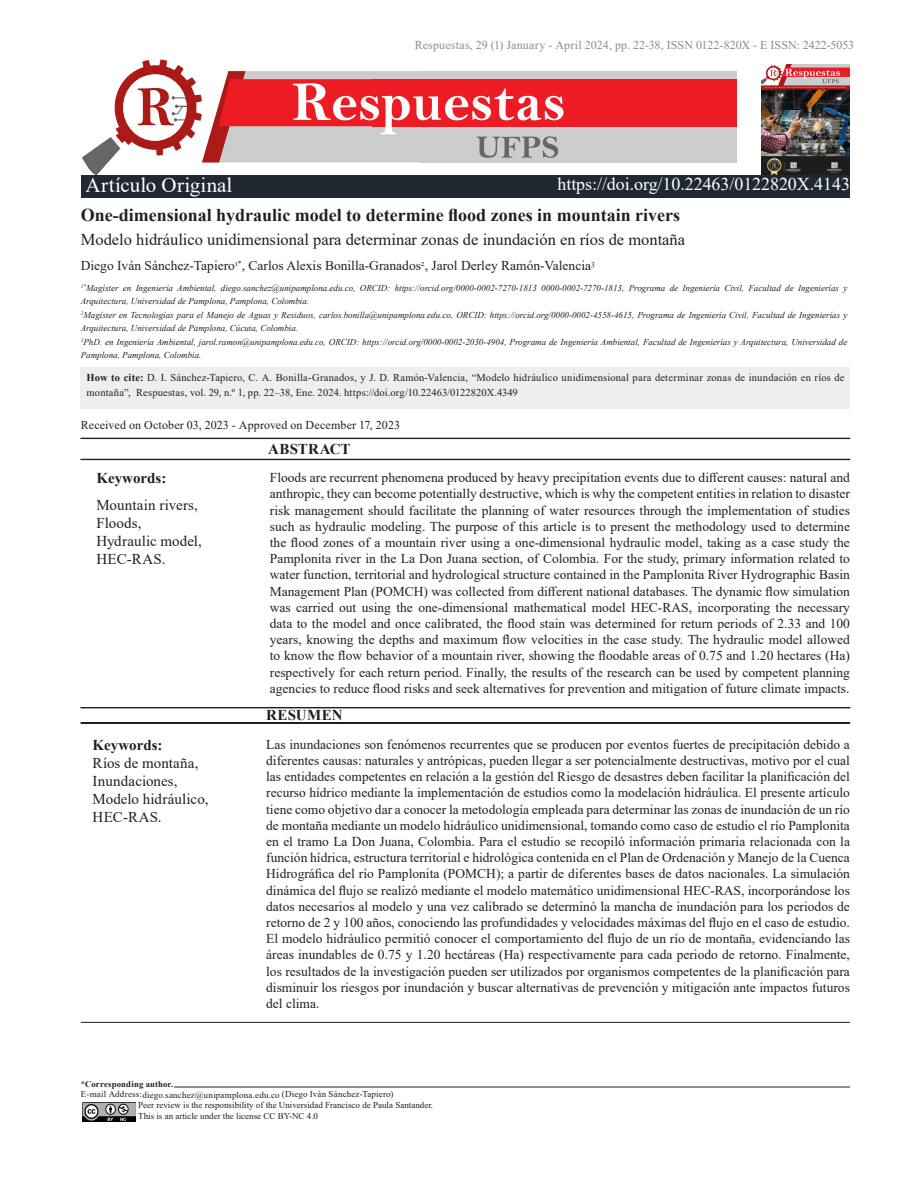
<style>
.page{position:relative;width:918px;height:1188px;background:#fff}
.page>*{position:absolute;margin:0;border:0;box-sizing:border-box;transform-origin:0 0}
.t1{font:21px "Times New Roman";letter-spacing:.01em;color:#fff}
.Título_1{font:700 18px "Times New Roman";color:#231f20}
.Título_1-2{font:18px "Times New Roman";letter-spacing:-.005em;color:#fff}
.Título_1-3{font:16.5px "Times New Roman";color:#231f20}
.t2{font:15px/18px "Times New Roman";letter-spacing:.005em;color:#231f20}
.Título_1-4{font:700 15px "Times New Roman";color:#231f20}
.Resumen{font:13.5px/16.2px "Times New Roman";color:#231f20;text-align:justify}
.Título_1-5{font:13.5px "Times New Roman";color:#231f20}
.t3{font:12px "Times New Roman";letter-spacing:.005em;color:#8a8c8f}
.t4{font:12px "Times New Roman";letter-spacing:.01em;color:#231f20}
.t5{font:10.5px/15px "Times New Roman";letter-spacing:.015em;color:#231f20}
.Título_1-6{font:italic 9px/13.5px "Times New Roman";color:#231f20}
.t6{font:9px/10.9px "Times New Roman";color:#231f20}
.t7{font:700 8.7px "Times New Roman";letter-spacing:.02em;color:#231f20}
.s1{color:#868a8b}
.s2{font-weight:700}
</style>
<div class="page">
<hr style="left:174px;top:1087px;width:676px;height:1px;background:#231f20">
<img style="left:82px;top:1102px;width:54px;height:20px">
<div style="left:420px;top:71px;width:317px;height:91px;background:#ccc"></div>
<div style="left:372px;top:79px;width:365px;height:47px;background:#ed1c24"></div>
<svg style="left:82px;top:60px;width:482px;height:115px"></svg>
<img style="left:762px;top:64px;width:88px;height:111px">
<div style="left:82px;top:175px;width:768px;height:23px;background:#222832"></div>
<hr style="left:81px;top:708px;width:769px;height:1px;background:#231f20">
<div style="left:81px;top:707px;width:769px;height:1px;border:1px solid #231f20"></div>
<div style="left:81px;top:723px;width:769px;height:1px;border:1px solid #231f20"></div>
<div style="left:81px;top:438px;width:769px;height:1px;border:1px solid #231f20"></div>
<div style="left:81px;top:459px;width:769px;height:1px;border:1px solid #231f20"></div>
<hr style="left:81px;top:1022px;width:769px;height:1px;background:#231f20">
<div style="left:81px;top:367px;width:769px;height:42px;background:#eeeeef"></div>
<h1 class="t1" style="left:86px;top:171px;width:148px">Artículo Original</h1>
<p class="t3" style="left:415px;top:36px;width:441px">Respuestas, 29 (1) January - April 2024, pp. 22-38, <span class="s1">ISSN 0122-820X - E ISSN: 2422-5053</span></p>
<p class="Título_1-2" style="left:558px;top:171px;width:294px">https://doi.org/10.22463/0122820X.4143</p>
<p class="Título_1" style="left:81px;top:202px;width:601px">One-dimensional hydraulic model to determine flood zones in mountain rivers</p>
<p class="Título_1-3" style="left:81px;top:228px;width:606px">Modelo hidráulico unidimensional para determinar zonas de inundación en ríos de montaña</p>
<p class="Título_1-5" style="left:81px;top:256px;width:515px">Diego Iván Sánchez-Tapiero<sup>1*</sup>, Carlos Alexis Bonilla-Granados<sup>2</sup>, Jarol Derley Ramón-Valencia<sup>3</sup></p>
<p class="Título_1-6" style="left:81px;top:281px;width:768px"><sup>1*</sup>Magíster en Ingeniería Ambiental, diego.sanchez@unipamplona.edu.co, ORCID: https://orcid.org/0000-0002-7270-1813 0000-0002-7270-1813, Programa de Ingeniería Civil, Facultad de Ingenierías y<br>Arquitectura, Universidad de Pamplona, Pamplona, Colombia.</p>
<p class="Título_1-6" style="left:81px;top:308px;width:768px"><sup>2</sup>Magíster en Tecnologías para el Manejo de Aguas y Residuos, carlos.bonilla@unipamplona.edu.co, ORCID: https://orcid.org/0000-0002-4558-4615, Programa de Ingeniería Civil, Facultad de Ingenierías y<br>Arquitectura, Universidad de Pamplona, Cúcuta, Colombia.</p>
<p class="Título_1-6" style="left:81px;top:335px;width:768px"><sup>3</sup>PhD. en Ingeniería Ambiental, jarol.ramon@unipamplona.edu.co, ORCID: https://orcid.org/0000-0002-2030-4904, Programa de Ingeniería Ambiental, Facultad de Ingenierías y Arquitectura, Universidad de<br>Pamplona, Pamplona, Colombia.</p>
<p class="t5" style="left:87px;top:370px;width:759px"><span class="s2">How to cite:</span> D. I. Sánchez-Tapiero, C. A. Bonilla-Granados, y J. D. Ramón-Valencia, “Modelo hidráulico unidimensional para determinar zonas de inundación en ríos de montaña”, Respuestas, vol. 29, n.º 1, pp. 22–38, Ene. 2024. https://doi.org/10.22463/0122820X.4349</p>
<p class="t4" style="left:81px;top:417px;width:321px">Received on October 03, 2023 - Approved on December 17, 2023</p>
<p class="Título_1-4" style="left:96px;top:467px;width:71px">Keywords:</p>
<p class="t2" style="left:96px;top:495px;width:103px">Mountain rivers,</p>
<p class="t2" style="left:96px;top:513px;width:47px">Floods,</p>
<p class="t2" style="left:96px;top:531px;width:107px">Hydraulic model,</p>
<p class="t2" style="left:96px;top:549px;width:71px">HEC-RAS.</p>
<p class="Título_1-4" style="left:93px;top:734px;width:71px">Keywords:</p>
<p class="t2" style="left:93px;top:753px;width:107px">Ríos de montaña,<br>Inundaciones,</p>
<p class="t2" style="left:93px;top:789px;width:117px">Modelo hidráulico,</p>
<p class="t2" style="left:93px;top:807px;width:71px">HEC-RAS.</p>
<p class="Título_1-4" style="left:268px;top:438px;width:84px">ABSTRACT</p>
<p class="Resumen" style="left:270px;top:469px;width:582px">Floods are recurrent phenomena produced by heavy precipitation events due to different causes: natural and anthropic, they can become potentially destructive, which is why the competent entities in relation to disaster risk management should facilitate the planning of water resources through the implementation of studies such as hydraulic modeling. The purpose of this article is to present the methodology used to determine the flood zones of a mountain river using a one-dimensional hydraulic model, taking as a case study the Pamplonita river in the La Don Juana section, of Colombia. For the study, primary information related to water function, territorial and hydrological structure contained in the Pamplonita River Hydrographic Basin Management Plan (POMCH) was collected from different national databases. The dynamic flow simulation was carried out using the one-dimensional mathematical model HEC-RAS, incorporating the necessary data to the model and once calibrated, the flood stain was determined for return periods of 2.33 and 100 years, knowing the depths and maximum flow velocities in the case study. The hydraulic model allowed to know the flow behavior of a mountain river, showing the floodable areas of 0.75 and 1.20 hectares (Ha) respectively for each return period. Finally, the results of the research can be used by competent planning agencies to reduce flood risks and seek alternatives for prevention and mitigation of future climate impacts.</p>
<p class="Título_1-4" style="left:266px;top:704px;width:78px">RESUMEN</p>
<p class="Resumen" style="left:266px;top:736px;width:585px">Las inundaciones son fenómenos recurrentes que se producen por eventos fuertes de precipitación debido a diferentes causas: naturales y antrópicas, pueden llegar a ser potencialmente destructivas, motivo por el cual las entidades competentes en relación a la gestión del Riesgo de desastres deben facilitar la planificación del recurso hídrico mediante la implementación de estudios como la modelación hidráulica. El presente artículo tiene como objetivo dar a conocer la metodología empleada para determinar las zonas de inundación de un río de montaña mediante un modelo hidráulico unidimensional, tomando como caso de estudio el río Pamplonita en el tramo La Don Juana, Colombia. Para el estudio se recopiló información primaria relacionada con la función hídrica, estructura territorial e hidrológica contenida en el Plan de Ordenación y Manejo de la Cuenca Hidrográfica del río Pamplonita (POMCH); a partir de diferentes bases de datos nacionales. La simulación dinámica del flujo se realizó mediante el modelo matemático unidimensional HEC-RAS, incorporándose los datos necesarios al modelo y una vez calibrado se determinó la mancha de inundación para los periodos de retorno de 2 y 100 años, conociendo las profundidades y velocidades máximas del flujo en el caso de estudio.<br>El modelo hidráulico permitió conocer el comportamiento del flujo de un río de montaña, evidenciando las áreas inundables de 0.75 y 1.20 hectáreas (Ha) respectivamente para cada periodo de retorno. Finalmente, los resultados de la investigación pueden ser utilizados por organismos competentes de la planificación para disminuir los riesgos por inundación y buscar alternativas de prevención y mitigación ante impactos futuros del clima.</p>
<p class="t7" style="left:81px;top:1078px;width:94px">*Corresponding author.</p>
<p class="t6" style="left:138px;top:1088px;width:296px;text-indent:-57px">E-mail Address:diego.sanchez@unipamplona.edu.co (Diego Iván Sánchez-Tapiero)<br>Peer review is the responsibility of the Universidad Francisco de Paula Santander.<br>This is an article under the license CC BY-NC 4.0</p>
</div>
